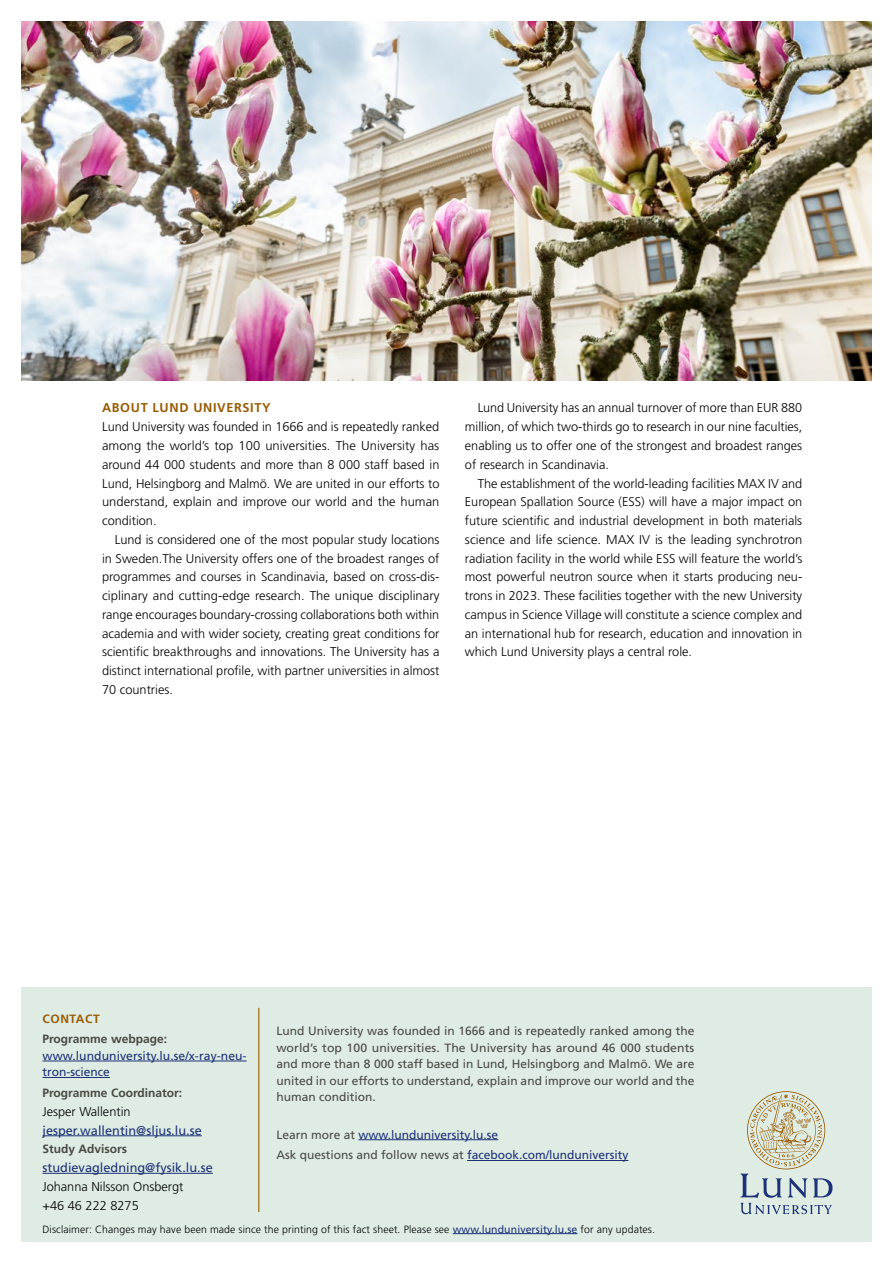
<style>
.page{position:relative;width:893px;height:1263px;background:#fff}
.page>*{position:absolute;margin:0;border:0;box-sizing:border-box;transform-origin:0 0}
.Svart_Brödtext_med_i{font:300 12.75px/18.8px "Frutiger LT Std";color:#000;text-align:justify}
.Svart_Brödtext_utan{font:300 12.75px/18.8px "Frutiger LT Std";color:#000;text-align:justify}
.Svart_Brödtext_utan-2{font:12.75px "Frutiger LT Std";color:#1d3176}
.H2_Brons_Underrubrik{font:700 12.75px "Frutiger LT Std";letter-spacing:.05em;color:#9a5b02}
.t1{font:12px/16.5px "Frutiger LT Std";color:#4a4941;text-align:justify}
.Svart_Brödtext_utan-3{font:12px/16.5px "Frutiger LT Std";color:#1d3176}
.Svart_Brödtext_utan-4{font:700 12px "Frutiger LT Std";color:#4a4941}
.H2_Brons_Underrubrik-2{font:700 12px "Frutiger LT Std";letter-spacing:.05em;color:#9a5b02}
.t2{font:300 10.5px "Frutiger LT Std";letter-spacing:.01em;color:#000}
.s1{color:#4a4941}
.s2{color:#1d3176}
.s3{font-weight:400;color:#1d3176}
</style>
<div class="page">
<img style="left:21px;top:21px;width:851px;height:360px">
<div style="left:21px;top:987px;width:851px;height:255px;background:#deece4"></div>
<hr style="left:258px;top:1008px;width:1px;height:204px;background:#9a5b02">
<hr style="left:43px;top:1061px;width:204px;height:1px;background:#1d3176">
<hr style="left:43px;top:1077px;width:67px;height:1px;background:#1d3176">
<hr style="left:43px;top:1135px;width:159px;height:1px;background:#1d3176">
<hr style="left:43px;top:1173px;width:170px;height:1px;background:#1d3176">
<hr style="left:358px;top:1139px;width:140px;height:1px;background:#1d3176">
<hr style="left:467px;top:1160px;width:161px;height:1px;background:#1d3176">
<hr style="left:453px;top:1233px;width:124px;height:1px;background:#1d3176">
<svg style="left:740px;top:1091px;width:92px;height:123px"></svg>
<h2 class="H2_Brons_Underrubrik" style="left:102px;top:401px;width:170px">ABOUT LUND UNIVERSITY</h2>
<p class="Svart_Brödtext_utan" style="left:102px;top:418px;width:339px">Lund University was founded in 1666 and is repeatedly ranked among the world’s top 100 universities. The University has around 44 000 students and more than 8 000 staff based in Lund, Helsingborg and Malmö. We are united in our efforts to understand, explain and improve our world and the human condition.</p>
<p class="Svart_Brödtext_med_i" style="left:102px;top:530px;width:339px;text-indent:13px">Lund is considered one of the most popular study locations in Sweden.The University offers one of the broadest ranges of programmes and courses in Scandinavia, based on cross-dis&shy;ciplinary and cutting-edge research. The unique disciplinary range encourages boundary-crossing collaborations both within academia and with wider society, creating great conditions for scientific breakthroughs and innovations. The University has a distinct international profile, with partner universities in almost 70 countries.</p>
<p class="Svart_Brödtext_med_i" style="left:465px;top:399px;width:339px;text-indent:13px">Lund University has an annual turnover of more than EUR 880 million, of which two-thirds go to research in our nine faculties, enabling us to offer one of the strongest and broadest ranges of research in Scandinavia.</p>
<p class="Svart_Brödtext_med_i" style="left:465px;top:474px;width:339px;text-indent:13px">The establishment of the world-leading facilities MAX IV and European Spallation Source (ESS) will have a major impact on future scientific and industrial development in both materials science and life science. MAX IV is the leading synchrotron radiation facility in the world while ESS will feature the world’s most powerful neutron source when it starts producing neu&shy;trons in 2023. These facilities together with the new University campus in Science Village will constitute a science complex and an international hub for research, education and innovation in which Lund University plays a central role.</p>
<h2 class="H2_Brons_Underrubrik-2" style="left:43px;top:1011px;width:59px">CONTACT</h2>
<p class="Svart_Brödtext_utan-4" style="left:43px;top:1032px;width:126px">Programme webpage:</p>
<p class="Svart_Brödtext_utan-3" style="left:43px;top:1047px;width:206px">www.lunduniversity.lu.se/x-ray-neu&shy;tron-science</p>
<p class="Svart_Brödtext_utan-4" style="left:43px;top:1086px;width:141px">Programme Coordinator:</p>
<p class="Svart_Brödtext_utan" style="left:43px;top:1102px;width:90px">Jesper Wallentin</p>
<p class="Svart_Brödtext_utan-2" style="left:43px;top:1122px;width:161px">jesper.wallentin@sljus.lu.se</p>
<p class="Svart_Brödtext_utan-4" style="left:43px;top:1142px;width:86px">Study Advisors</p>
<p class="Svart_Brödtext_utan-2" style="left:43px;top:1160px;width:172px">studievagledning@fysik.lu.se</p>
<p class="Svart_Brödtext_utan" style="left:43px;top:1177px;width:143px">Johanna Nilsson Onsbergt</p>
<p class="Svart_Brödtext_utan" style="left:43px;top:1196px;width:98px">+46 46 222 8275</p>
<p class="t1" style="left:276px;top:1023px;width:420px">Lund University was founded in 1666 and is repeatedly ranked among the world’s top 100 universities. The University has around 46 000 students and more than 8 000 staff based in Lund, Helsingborg and Malmö. We are united in our efforts to understand, explain and improve our world and the human condition.</p>
<p class="Svart_Brödtext_utan-3" style="left:276px;top:1126px;width:223px"><span class="s1">Learn more at</span> www.lunduniversity.lu.se</p>
<p class="t1" style="left:276px;top:1147px;width:354px">Ask questions and follow news at <span class="s2">facebook.com/lunduniversity</span></p>
<p class="t2" style="left:43px;top:1223px;width:614px">Disclaimer: Changes may have been made since the printing of this fact sheet. Please see <span class="s3">www.lunduniversity.lu.se</span> for any updates.</p>
</div>
